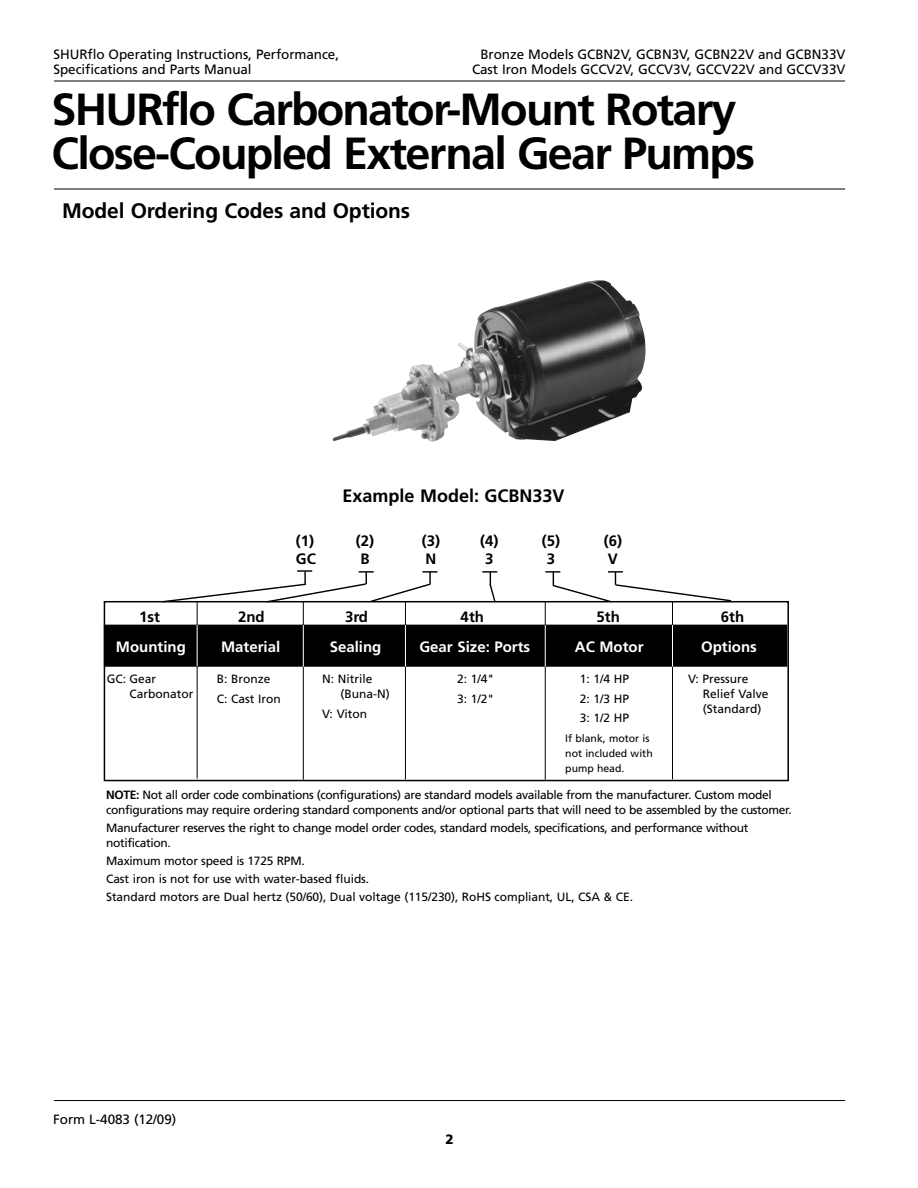
<style>
.page{position:relative;width:918px;height:1188px;background:#fff}
.page>*{position:absolute;margin:0;border:0;box-sizing:border-box;transform-origin:0 0}
.t1{font:700 45px/43.5px "Frutiger";letter-spacing:-.04em;color:#000}
.t2{font:700 21px "Frutiger";letter-spacing:-.005em;color:#000}
.t3{font:700 18px "Frutiger";color:#000}
.t4{font:700 15px "Frutiger";color:#fff}
.t5{font:700 15px "Frutiger";color:#000}
.t6{font:13.5px/15px "Frutiger";letter-spacing:-.005em;color:#000;text-align:right}
.t7{font:900 13.5px "Frutiger";color:#000}
.t8{font:12px/19.5px "Frutiger";letter-spacing:-.03em;color:#000}
.t9{font:12px/18px "Frutiger";letter-spacing:-.005em;color:#000}
.t10{font:12px/15px "Frutiger";color:#000}
.t11{font:10.5px/15px "Frutiger";color:#000}
.s1{font-weight:700}
</style>
<div class="page">
<hr style="left:54px;top:1100px;width:791px;height:1px;background:#000">
<hr style="left:54px;top:189px;width:791px;height:1px;background:#000">
<hr style="left:54px;top:81px;width:791px;height:1px;background:#000">
<div style="left:105px;top:626px;width:681px;height:40px;background:#000"></div>
<div style="left:104px;top:625px;width:683px;height:42px;border:1px solid #000"></div>
<div style="left:104px;top:601px;width:685px;height:180px;border:2px solid #000"></div>
<svg style="left:482px;top:571px;width:15px;height:33px"></svg>
<svg style="left:161px;top:570px;width:277px;height:33px"></svg>
<svg style="left:545px;top:571px;width:188px;height:32px"></svg>
<hr style="left:197px;top:601px;width:1px;height:178px;background:#000">
<hr style="left:303px;top:601px;width:1px;height:179px;background:#000">
<hr style="left:405px;top:601px;width:1px;height:178px;background:#000">
<hr style="left:545px;top:601px;width:1px;height:179px;background:#000">
<hr style="left:672px;top:601px;width:1px;height:178px;background:#000">
<hr style="left:197px;top:625px;width:1px;height:41px;background:#fff">
<hr style="left:303px;top:625px;width:1px;height:42px;background:#fff">
<hr style="left:405px;top:625px;width:1px;height:42px;background:#fff">
<hr style="left:545px;top:625px;width:1px;height:42px;background:#fff">
<hr style="left:672px;top:625px;width:1px;height:42px;background:#fff">
<img style="left:332px;top:280px;width:314px;height:162px">
<p class="t6" style="left:53px;top:48px;width:287px;text-align:left">SHURflo Operating Instructions, Performance,<br>Specifications and Parts Manual</p>
<p class="t6" style="left:472px;top:48px;width:375px">Bronze Models GCBN2V, GCBN3V, GCBN22V and GCBN33V<br>Cast Iron Models GCCV2V, GCCV3V, GCCV22V and GCCV33V</p>
<h1 class="t1" style="left:52px;top:91px;width:705px">SHURflo Carbonator-Mount Rotary<br>Close-Coupled External Gear Pumps</h1>
<h2 class="t2" style="left:62px;top:203px;width:350px">Model Ordering Codes and Options</h2>
<h3 class="t3" style="left:343px;top:489px;width:223px">Example Model: GCBN33V</h3>
<p class="t5" style="left:296px;top:535px;width:20px">(1)</p>
<p class="t5" style="left:356px;top:535px;width:20px">(2)</p>
<p class="t5" style="left:422px;top:535px;width:20px">(3)</p>
<p class="t5" style="left:480px;top:535px;width:20px">(4)</p>
<p class="t5" style="left:542px;top:535px;width:20px">(5)</p>
<p class="t5" style="left:604px;top:535px;width:20px">(6)</p>
<p class="t5" style="left:296px;top:553px;width:21px">GC</p>
<p class="t5" style="left:360px;top:553px;width:11px">B</p>
<p class="t5" style="left:426px;top:553px;width:12px">N</p>
<p class="t5" style="left:485px;top:553px;width:10px">3</p>
<p class="t5" style="left:547px;top:553px;width:10px">3</p>
<p class="t5" style="left:608px;top:553px;width:12px">V</p>
<p class="t5" style="left:139px;top:611px;width:22px">1st</p>
<p class="t5" style="left:238px;top:611px;width:28px">2nd</p>
<p class="t5" style="left:345px;top:611px;width:25px">3rd</p>
<p class="t5" style="left:461px;top:611px;width:25px">4th</p>
<p class="t5" style="left:597px;top:611px;width:25px">5th</p>
<p class="t5" style="left:721px;top:611px;width:25px">6th</p>
<p class="t4" style="left:116px;top:640px;width:71px">Mounting</p>
<p class="t4" style="left:221px;top:640px;width:61px">Material</p>
<p class="t4" style="left:330px;top:640px;width:53px">Sealing</p>
<p class="t4" style="left:419px;top:640px;width:112px">Gear Size: Ports</p>
<p class="t4" style="left:575px;top:640px;width:70px">AC Motor</p>
<p class="t4" style="left:701px;top:640px;width:57px">Options</p>
<p class="t10" style="left:130px;top:672px;width:66px;text-indent:-23px">GC: Gear<br>Carbonator</p>
<p class="t10" style="left:217px;top:670px;width:66px;line-height:19.5px">B: Bronze<br>C: Cast Iron</p>
<p class="t10" style="left:341px;top:672px;width:51px;text-indent:-18px">N: Nitrile (Buna-N)</p>
<p class="t8" style="left:322px;top:705px;width:46px">V: Viton</p>
<p class="t8" style="left:457px;top:670px;width:39px">2: 1/4"<br>3: 1/2"</p>
<p class="t8" style="left:580px;top:670px;width:51px;text-align:justify">1: 1/4 HP 2: 1/3 HP 3: 1/2 HP</p>
<p class="t10" style="left:703px;top:672px;width:67px;text-indent:-15px">V: Pressure<br>Relief Valve (Standard)</p>
<p class="t11" style="left:565px;top:731px;width:89px">If blank, motor is not included with pump head.</p>
<p class="t8" style="left:106px;top:788px;width:687px;line-height:15px"><span class="s1">NOTE:</span> Not all order code combinations (configurations) are standard models available from the manufacturer. Custom model configurations may require ordering standard components and/or optional parts that will need to be assembled by the customer.</p>
<p class="t8" style="left:106px;top:821px;width:644px;line-height:15px">Manufacturer reserves the right to change model order codes, standard models, specifications, and performance without notification.</p>
<p class="t9" style="left:106px;top:853px;width:528px">Maximum motor speed is 1725 RPM.<br>Cast iron is not for use with water-based fluids.<br>Standard motors are Dual hertz (50/60), Dual voltage (115/230), RoHS compliant, UL, CSA &amp; CE.</p>
<p class="t6" style="left:53px;top:1113px;width:125px">Form L-4083 (12/09)</p>
<p class="t7" style="left:445px;top:1134px;width:10px">2</p>
</div>
